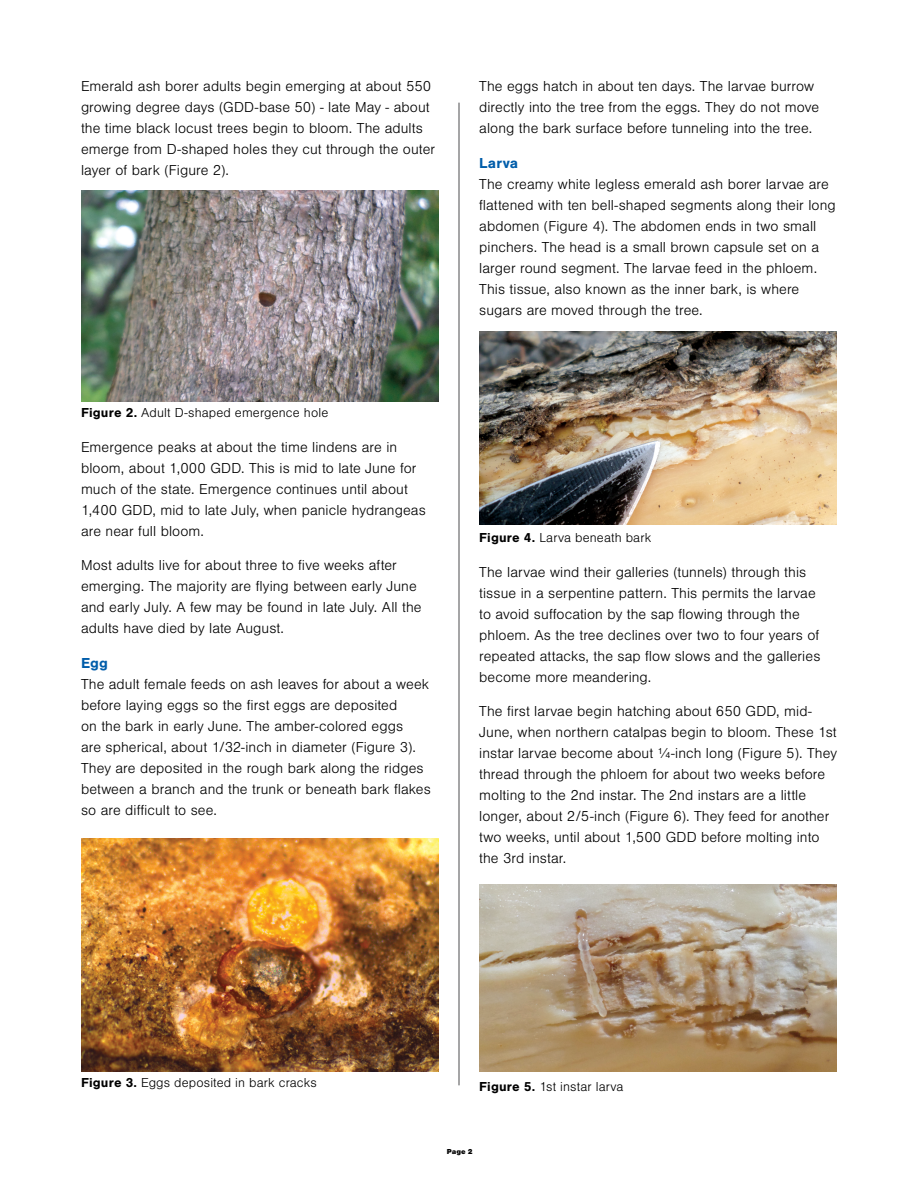
<style>
.page{position:relative;width:918px;height:1188px;background:#fff}
.page>*{position:absolute;margin:0;border:0;box-sizing:border-box;transform-origin:0 0}
.P-BodyCopy{font:300 15px/21px "Nimbus San";letter-spacing:.005em;color:#000}
.H3-Heading{font:700 15px "Nimbus San";letter-spacing:.01em;color:#005daa}
.P-PhotoCaption-Space{font:300 13.5px "Nimbus San";letter-spacing:.01em;color:#000}
.t1{font:900 7.5px "Nimbus San";color:#000}
.s1{font-weight:700}
</style>
<div class="page">
<img style="left:81px;top:191px;width:358px;height:211px">
<img style="left:81px;top:839px;width:358px;height:232px">
<img style="left:479px;top:331px;width:358px;height:193px">
<img style="left:479px;top:884px;width:358px;height:188px">
<hr style="left:459px;top:103px;width:1px;height:982px;background:#4d4d4f">
<p class="P-BodyCopy" style="left:81px;top:76px;width:356px">Emerald ash borer adults begin emerging at about 550 growing degree days (GDD-base 50) - late May - about the time black locust trees begin to bloom. The adults emerge from D-shaped holes they cut through the outer layer of bark (Figure 2).</p>
<p class="P-PhotoCaption-Space" style="left:81px;top:406px;width:249px"><span class="s1">Figure 2.</span> Adult D-shaped emergence hole</p>
<p class="P-BodyCopy" style="left:81px;top:437px;width:346px">Emergence peaks at about the time lindens are in bloom, about 1,000 GDD. This is mid to late June for much of the state. Emergence continues until about 1,400 GDD, mid to late July, when panicle hydrangeas are near full bloom.</p>
<p class="P-BodyCopy" style="left:81px;top:555px;width:342px">Most adults live for about three to five weeks after emerging. The majority are flying between early June and early July. A few may be found in late July. All the adults have died by late August.</p>
<h3 class="H3-Heading" style="left:81px;top:655px;width:28px">Egg</h3>
<p class="P-BodyCopy" style="left:81px;top:674px;width:351px">The adult female feeds on ash leaves for about a week before laying eggs so the first eggs are deposited<br>on the bark in early June. The amber-colored eggs<br>are spherical, about 1/32-inch in diameter (Figure 3).<br>They are deposited in the rough bark along the ridges between a branch and the trunk or beneath bark flakes so are difficult to see.</p>
<p class="P-BodyCopy" style="left:479px;top:76px;width:341px">The eggs hatch in about ten days. The larvae burrow directly into the tree from the eggs. They do not move along the bark surface before tunneling into the tree.</p>
<h3 class="H3-Heading" style="left:479px;top:154px;width:40px">Larva</h3>
<p class="P-BodyCopy" style="left:479px;top:173px;width:358px">The creamy white legless emerald ash borer larvae are flattened with ten bell-shaped segments along their long abdomen (Figure 4). The abdomen ends in two small pinchers. The head is a small brown capsule set on a larger round segment. The larvae feed in the phloem.<br>This tissue, also known as the inner bark, is where sugars are moved through the tree.</p>
<p class="P-PhotoCaption-Space" style="left:479px;top:531px;width:174px"><span class="s1">Figure 4.</span> Larva beneath bark</p>
<p class="P-BodyCopy" style="left:479px;top:562px;width:343px">The larvae wind their galleries (tunnels) through this tissue in a serpentine pattern. This permits the larvae to avoid suffocation by the sap flowing through the phloem. As the tree declines over two to four years of repeated attacks, the sap flow slows and the galleries become more meandering.</p>
<p class="P-BodyCopy" style="left:479px;top:701px;width:359px">The first larvae begin hatching about 650 GDD, mid-June, when northern catalpas begin to bloom. These 1st instar larvae become about ¼-inch long (Figure 5). They thread through the phloem for about two weeks before molting to the 2nd instar. The 2nd instars are a little longer, about 2/5-inch (Figure 6). They feed for another two weeks, until about 1,500 GDD before molting into the 3rd instar.</p>
<p class="P-PhotoCaption-Space" style="left:81px;top:1075px;width:237px"><span class="s1">Figure 3.</span> Eggs deposited in bark cracks</p>
<p class="P-PhotoCaption-Space" style="left:479px;top:1079px;width:146px"><span class="s1">Figure 5.</span> 1st instar larva</p>
<p class="t1" style="left:447px;top:1147px;width:27px">Page 2</p>
</div>
